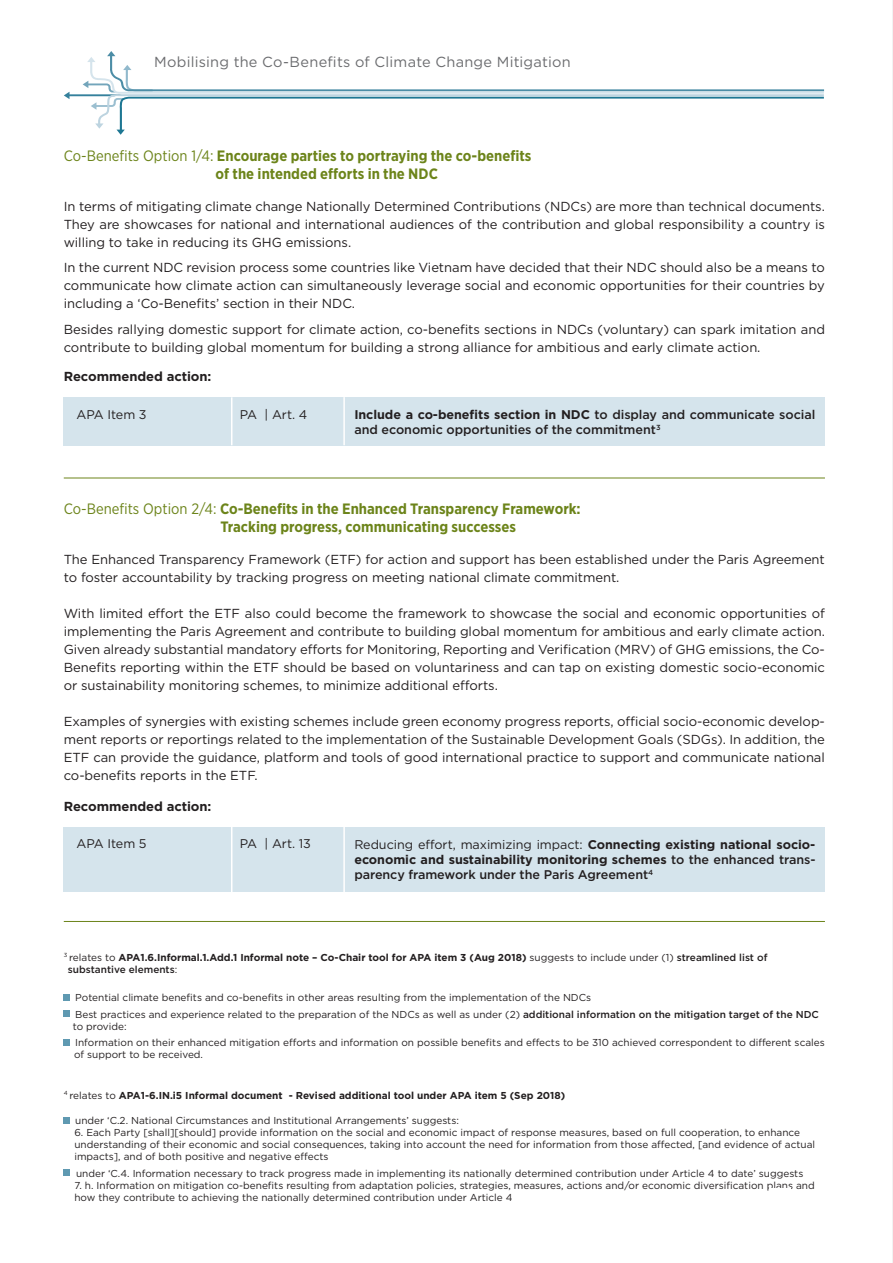
<style>
.page{position:relative;width:893px;height:1263px;background:#fff}
.page>*{position:absolute;margin:0;border:0;box-sizing:border-box;transform-origin:0 0}
.t1{font:700 15px/18px "Gotham Narrow";color:#6c841a}
.t2{font:14.55px "Gotham";letter-spacing:.015em;color:#6c6d70}
.t3{font:13.05px/18px "Gotham";letter-spacing:-.005em;color:#231f20;text-align:justify}
.t4{font:700 13.05px "Gotham";letter-spacing:-.005em;color:#231f20}
.t5{font:700 12.6px/15px "Gotham";letter-spacing:-.005em;color:#231f20;text-align:justify}
.t6{font:500 12.6px/15px "Gotham";letter-spacing:-.005em;color:#231f20}
.t7{font:12.6px "Gotham";letter-spacing:-.005em;color:#231f20}
.t8{font:10.05px/12px "Gotham";color:#231f20}
.t9{font:700 10.05px/12px "Gotham";color:#231f20}
.s1{font-weight:400}
.s2{font-weight:700}
.s3{font-weight:500}
</style>
<div class="page">
<svg style="left:64px;top:994px;width:6px;height:6px"></svg>
<svg style="left:64px;top:1010px;width:6px;height:6px"></svg>
<svg style="left:64px;top:1039px;width:6px;height:6px"></svg>
<svg style="left:64px;top:1117px;width:6px;height:6px"></svg>
<svg style="left:64px;top:1169px;width:6px;height:6px"></svg>
<hr style="left:64px;top:921px;width:761px;height:1px;background:#6c841a">
<div style="left:64px;top:397px;width:761px;height:48px;background:#d5e4ec"></div>
<hr style="left:343px;top:397px;width:2px;height:48px;background:#fff">
<hr style="left:231px;top:397px;width:1px;height:48px;background:#fff">
<div style="left:64px;top:827px;width:761px;height:64px;background:#d5e4ec"></div>
<hr style="left:343px;top:827px;width:2px;height:66px;background:#fff">
<hr style="left:231px;top:827px;width:1px;height:66px;background:#fff">
<hr style="left:64px;top:478px;width:761px;height:1px;background:#6c841a">
<svg style="left:64px;top:51px;width:760px;height:84px"></svg>
<hr style="left:892px;top:0;width:1px;height:1263px;background:#a8a9ad">
<p class="t2" style="left:154px;top:53px;width:418px">Mobilising the Co-Benefits of Climate Change Mitigation</p>
<p class="t1" style="left:216px;top:146px;width:317px;text-indent:-152px"><span class="s1">Co-Benefits Option 1/4:</span> Encourage parties to portraying the co-benefits of the intended efforts in the NDC</p>
<p class="t3" style="left:64px;top:197px;width:763px">In terms of mitigating climate change Nationally Determined Contributions (NDCs) are more than technical documents.<br>They are showcases for national and international audiences of the contribution and global responsibility a country is willing to take in reducing its GHG emissions.</p>
<p class="t3" style="left:64px;top:258px;width:763px">In the current NDC revision process some countries like Vietnam have decided that their NDC should also be a means to communicate how climate action can simultaneously leverage social and economic opportunities for their countries by including a ‘Co-Benefits’ section in their NDC.</p>
<p class="t3" style="left:64px;top:320px;width:763px">Besides rallying domestic support for climate action, co-benefits sections in NDCs (voluntary) can spark imitation and contribute to building global momentum for building a strong alliance for ambitious and early climate action.</p>
<p class="t4" style="left:64px;top:368px;width:149px">Recommended action:</p>
<p class="t7" style="left:77px;top:406px;width:72px">APA Item 3</p>
<p class="t7" style="left:240px;top:406px;width:69px">PA | Art. 4</p>
<p class="t6" style="left:354px;top:407px;width:462px"><span class="s2">Include a co-benefits section in NDC</span> to display and communicate social and economic opportunities of the commitment<sup>3</sup></p>
<p class="t1" style="left:220px;top:500px;width:362px;text-indent:-157px"><span class="s1">Co-Benefits Option 2/4:</span> Co-Benefits in the Enhanced Transparency Framework:<br>Tracking progress, communicating successes</p>
<p class="t3" style="left:64px;top:550px;width:763px">The Enhanced Transparency Framework (ETF) for action and support has been established under the Paris Agreement to foster accountability by tracking progress on meeting national climate commitment.</p>
<p class="t3" style="left:64px;top:604px;width:763px">With limited effort the ETF also could become the framework to showcase the social and economic opportunities of implementing the Paris Agreement and contribute to building global momentum for ambitious and early climate action.<br>Given already substantial mandatory efforts for Monitoring, Reporting and Verification (MRV) of GHG emissions, the Co-Benefits reporting within the ETF should be based on voluntariness and can tap on existing domestic socio-economic or sustainability monitoring schemes, to minimize additional efforts.</p>
<p class="t3" style="left:64px;top:712px;width:763px">Examples of synergies with existing schemes include green economy progress reports, official socio-economic develop&shy;ment reports or reportings related to the implementation of the Sustainable Development Goals (SDGs). In addition, the ETF can provide the guidance, platform and tools of good international practice to support and communicate national co-benefits reports in the ETF.</p>
<p class="t4" style="left:64px;top:798px;width:149px">Recommended action:</p>
<p class="t7" style="left:77px;top:836px;width:72px">APA Item 5</p>
<p class="t7" style="left:240px;top:836px;width:73px">PA | Art. 13</p>
<p class="t5" style="left:354px;top:837px;width:463px"><span class="s1">Reducing effort, maximizing impact:</span> Connecting existing national socio&shy;economic and sustainability monitoring schemes <span class="s3">to the enhanced trans&shy;parency framework under the Paris Agreement</span><sup>4</sup></p>
<p class="t9" style="left:68px;top:951px;width:701px;text-indent:-4px"><sup>3</sup> <span class="s1">relates to</span> APA1.6.Informal.1.Add.1 Informal note – Co-Chair tool for APA item 3 (Aug 2018) <span class="s1">suggests to include under (1)</span> <span class="s3">streamlined list of substantive elements</span><span class="s1">:</span></p>
<p class="t8" style="left:75px;top:989px;width:745px;line-height:16.5px">Potential climate benefits and co-benefits in other areas resulting from the implementation of the NDCs<br>Best practices and experience related to the preparation of the NDCs as well as under (2) <span class="s3">additional information on the mitigation target of the NDC</span></p>
<p class="t8" style="left:73px;top:1017px;width:753px;line-height:16.5px">to provide:<br>Information on their enhanced mitigation efforts and information on possible benefits and effects to be 310 achieved correspondent to different scales</p>
<p class="t8" style="left:74px;top:1048px;width:131px">of support to be received.</p>
<p class="t9" style="left:64px;top:1089px;width:503px"><sup>4</sup> <span class="s1">relates to</span> APA1-6.IN.i5 Informal document - Revised additional tool under APA item 5 (Sep 2018)</p>
<p class="t8" style="left:75px;top:1114px;width:385px">under ‘C.2. National Circumstances and Institutional Arrangements’ suggests:</p>
<p class="t8" style="left:74px;top:1126px;width:742px">6. Each Party [shall][should] provide information on the social and economic impact of response measures, based on full cooperation, to enhance understanding of their economic and social consequences, taking into account the need for information from those affected, [and evidence of actual impacts], and of both positive and negative effects</p>
<p class="t8" style="left:76px;top:1167px;width:729px">under ‘C.4. Information necessary to track progress made in implementing its nationally determined contribution under Article 4 to date’ suggests</p>
<p class="t8" style="left:74px;top:1179px;width:742px">7. h. Information on mitigation co-benefits resulting from adaptation policies, strategies, measures, actions and/or economic diversification plans and how they contribute to achieving the nationally determined contribution under Article 4</p>
</div>
